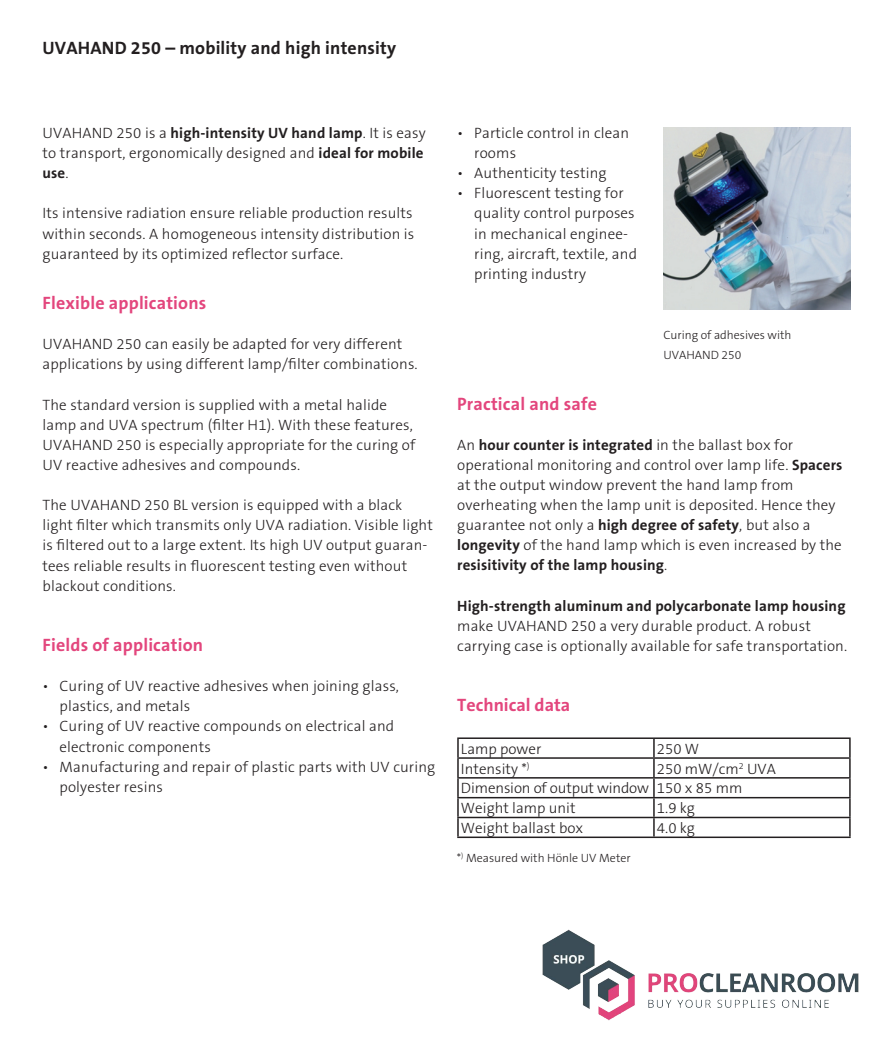
<style>
.page{position:relative;width:893px;height:1055px;background:#fff}
.page>*{position:absolute;margin:0;border:0;box-sizing:border-box;transform-origin:0 0}
.t1{font:700 18px "The Sans B7";letter-spacing:.01em;color:#e3467d}
.t2{font:700 18px "The Sans B7";letter-spacing:.01em;color:#231f20}
.t3{font:300 15px/20.1px "The Sans B3";letter-spacing:.01em;color:#231f20}
.t4{font:700 15px "The Sans B7";letter-spacing:.01em;color:#231f20}
.t5{font:300 12px/20.1px "The Sans B3";color:#231f20}
.s1{font-family:"The Sans B3";font-weight:300}
.s2{font-family:"The Sans B7";font-weight:700}
</style>
<div class="page">
<img style="left:663px;top:127px;width:187px;height:182px">
<svg style="left:459px;top:738px;width:390px;height:98px"></svg>
<hr style="left:457px;top:737px;width:197px;height:1px;background:#231f20">
<hr style="left:654px;top:737px;width:196px;height:1px;background:#231f20">
<hr style="left:457px;top:757px;width:197px;height:1px;background:#231f20">
<hr style="left:654px;top:757px;width:196px;height:1px;background:#231f20">
<hr style="left:457px;top:776px;width:197px;height:2px;background:#231f20">
<hr style="left:654px;top:776px;width:196px;height:2px;background:#231f20">
<hr style="left:457px;top:796px;width:197px;height:2px;background:#231f20">
<hr style="left:654px;top:796px;width:196px;height:2px;background:#231f20">
<hr style="left:457px;top:816px;width:197px;height:2px;background:#231f20">
<svg style="left:457px;top:738px;width:2px;height:98px"></svg>
<hr style="left:654px;top:816px;width:196px;height:2px;background:#231f20">
<svg style="left:653px;top:738px;width:1px;height:98px"></svg>
<svg style="left:849px;top:738px;width:1px;height:98px"></svg>
<hr style="left:457px;top:836px;width:197px;height:1px;background:#231f20">
<hr style="left:654px;top:836px;width:196px;height:1px;background:#231f20">
<img style="left:542px;top:929px;width:317px;height:92px">
<p class="t2" style="left:43px;top:38px;width:355px">UVAHAND 250 – mobility and high intensity</p>
<p class="t4" style="left:43px;top:125px;width:385px"><span class="s1">UVAHAND 250 is a</span> high-intensity UV hand lamp<span class="s1">. It is easy</span></p>
<p class="t3" style="left:43px;top:143px;width:382px">to transport, ergonomically designed and <span class="s2">ideal for mobile</span></p>
<p class="t4" style="left:43px;top:165px;width:28px">use<span class="s1">.</span></p>
<p class="t3" style="left:43px;top:204px;width:373px;text-align:justify">Its intensive radiation ensure reliable production results within seconds. A homogeneous intensity distribution is guaranteed by its optimized reflector surface.</p>
<p class="t1" style="left:43px;top:293px;width:165px">Flexible applications</p>
<p class="t3" style="left:43px;top:334px;width:377px">UVAHAND 250 can easily be adapted for very different applications by using different lamp/filter combinations.</p>
<p class="t3" style="left:43px;top:395px;width:374px">The standard version is supplied with a metal halide lamp and UVA spectrum (filter H1). With these features, UVAHAND 250 is especially appropriate for the curing of UV reactive adhesives and compounds.</p>
<p class="t3" style="left:43px;top:495px;width:392px">The UVAHAND 250 BL version is equipped with a black light filter which transmits only UVA radiation. Visible light is filtered out to a large extent. Its high UV output guaran&shy;tees reliable results in fluorescent testing even without blackout conditions.</p>
<p class="t1" style="left:43px;top:635px;width:162px">Fields of application</p>
<p class="t3" style="left:60px;top:676px;width:341px;text-indent:-17px">• Curing of UV reactive adhesives when joining glass, plastics, and metals</p>
<p class="t3" style="left:60px;top:716px;width:336px;text-indent:-17px">• Curing of UV reactive compounds on electrical and electronic components</p>
<p class="t3" style="left:60px;top:757px;width:377px;text-indent:-17px">• Manufacturing and repair of plastic parts with UV curing polyester resins</p>
<p class="t3" style="left:474px;top:123px;width:156px;text-indent:-17px">• Particle control in clean rooms</p>
<p class="t3" style="left:457px;top:164px;width:151px">• Authenticity testing</p>
<p class="t3" style="left:474px;top:184px;width:164px;text-indent:-17px">• Fluorescent testing for quality control purposes in mechanical enginee&shy;ring, aircraft, textile, and printing industry</p>
<p class="t5" style="left:663px;top:325px;width:130px">Curing of adhesives with<br>UVAHAND 250</p>
<p class="t1" style="left:457px;top:394px;width:141px">Practical and safe</p>
<p class="t4" style="left:457px;top:436px;width:337px"><span class="s1">An</span> hour counter is integrated <span class="s1">in the ballast box for</span></p>
<p class="t3" style="left:457px;top:455px;width:387px">operational monitoring and control over lamp life. <span class="s2">Spacers </span>at the output window prevent the hand lamp from overheating when the lamp unit is deposited. Hence they guarantee not only a <span class="s2">high degree of safety</span>, but also a <span class="s2">longevity</span> of the hand lamp which is even increased by the</p>
<p class="t4" style="left:457px;top:557px;width:211px">resisitivity of the lamp housing<span class="s1">.</span></p>
<p class="t4" style="left:457px;top:597px;width:390px">High-strength aluminum and polycarbonate lamp housing</p>
<p class="t3" style="left:457px;top:616px;width:391px">make UVAHAND 250 a very durable product. A robust carrying case is optionally available for safe transportation.</p>
<p class="t1" style="left:457px;top:695px;width:115px">Technical data</p>
<p class="t3" style="left:461px;top:739px;width:82px">Lamp power</p>
<p class="t3" style="left:657px;top:739px;width:44px">250 W</p>
<p class="t3" style="left:461px;top:758px;width:70px">Intensity *<sup>)</sup></p>
<p class="t3" style="left:461px;top:759px;width:316px;text-indent:196px">250 mW/cm<sup>2</sup> UVA<br>Dimension of output window 150 x 85 mm<br>Weight lamp unit</p>
<p class="t3" style="left:657px;top:798px;width:40px">1.9 kg</p>
<p class="t3" style="left:461px;top:818px;width:124px">Weight ballast box</p>
<p class="t3" style="left:657px;top:818px;width:40px">4.0 kg</p>
<p class="t5" style="left:457px;top:848px;width:175px">*<sup>)</sup> Measured with Hönle UV Meter</p>
</div>
